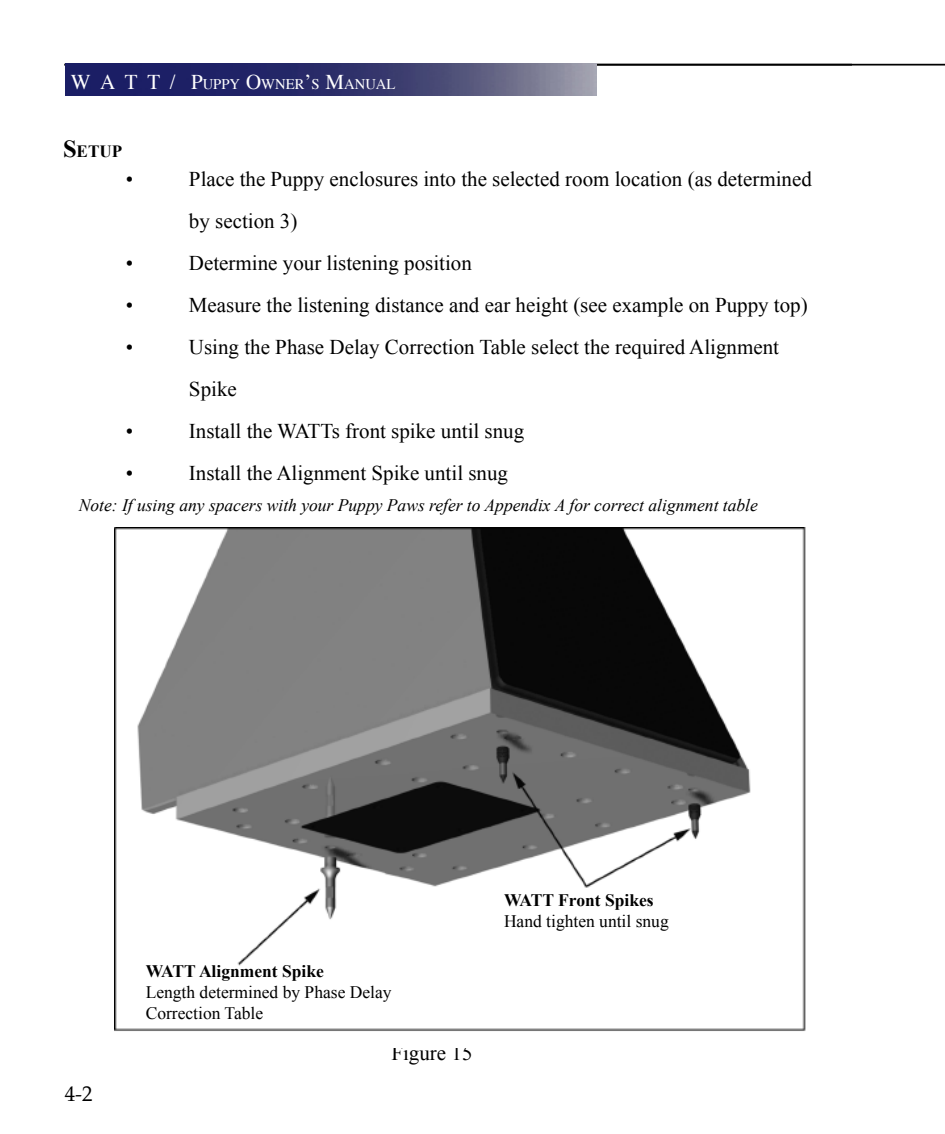
<style>
.page{position:relative;width:945px;height:1134px;background:#fff}
.page>*{position:absolute;margin:0;border:0;box-sizing:border-box;transform-origin:0 0}
.t1{font:21px/42px "Times New Roman";color:#000}
.t2{font:21px "Palatino";color:#000}
.t3{font:italic 17.5px "Times New Roman";color:#000}
.t4{font:17.5px/21px "Times New Roman";color:#000}
.t5{font:700 17.5px "Times New Roman";color:#000}
.t6{font:700 17.15px "Times New Roman";color:#000}
.t7{font:14.7px "Times";color:#fff}
.s1{font-size:21px}
.s2{font-size:24.5px}
</style>
<div class="page">
<img style="left:114px;top:528px;width:692px;height:503px">
<hr style="left:64px;top:64px;width:881px;height:2px;background:#000">
<img style="left:65px;top:64px;width:531px;height:31px">
<p class="t7" style="left:71px;top:70px;width:326px"><span class="s1">W A T T / P</span>UPPY <span class="s1">O</span>WNER<span class="s1">’</span>S <span class="s1">M</span>ANUAL</p>
<p class="t6" style="left:63px;top:141px;width:60px"><span class="s2">S</span>etup</p>
<p class="t1" style="left:126px;top:158px;width:9px">•</p>
<p class="t1" style="left:189px;top:158px;width:624px">Place the Puppy enclosures into the selected room location (as determined by section 3)</p>
<p class="t1" style="left:126px;top:242px;width:9px">•</p>
<p class="t1" style="left:189px;top:242px;width:284px">Determine your listening position</p>
<p class="t1" style="left:126px;top:284px;width:9px">•</p>
<p class="t1" style="left:189px;top:284px;width:620px">Measure the listening distance and ear height (see example on Puppy top)</p>
<p class="t1" style="left:126px;top:326px;width:9px">•</p>
<p class="t1" style="left:189px;top:326px;width:592px">Using the Phase Delay Correction Table select the required Alignment<br>Spike</p>
<p class="t1" style="left:126px;top:410px;width:9px">•</p>
<p class="t1" style="left:189px;top:410px;width:337px">Install the WATTs front spike until snug</p>
<p class="t1" style="left:126px;top:452px;width:9px">•</p>
<p class="t1" style="left:189px;top:452px;width:321px">Install the Alignment Spike until snug</p>
<p class="t3" style="left:79px;top:495px;width:681px">Note: If using any spacers with your Puppy Paws refer to Appendix A for correct alignment table</p>
<p class="t2" style="left:65px;top:1080px;width:29px">4-2</p>
<p class="t5" style="left:146px;top:961px;width:180px">WATT Alignment Spike</p>
<p class="t4" style="left:146px;top:981px;width:247px">Length determined by Phase Delay<br>Correction Table</p>
<p class="t1" style="left:391px;top:1032px;width:83px">Figure 15</p>
<p class="t5" style="left:504px;top:890px;width:151px">WATT Front Spikes</p>
<p class="t4" style="left:504px;top:911px;width:166px">Hand tighten until snug</p>
</div>
